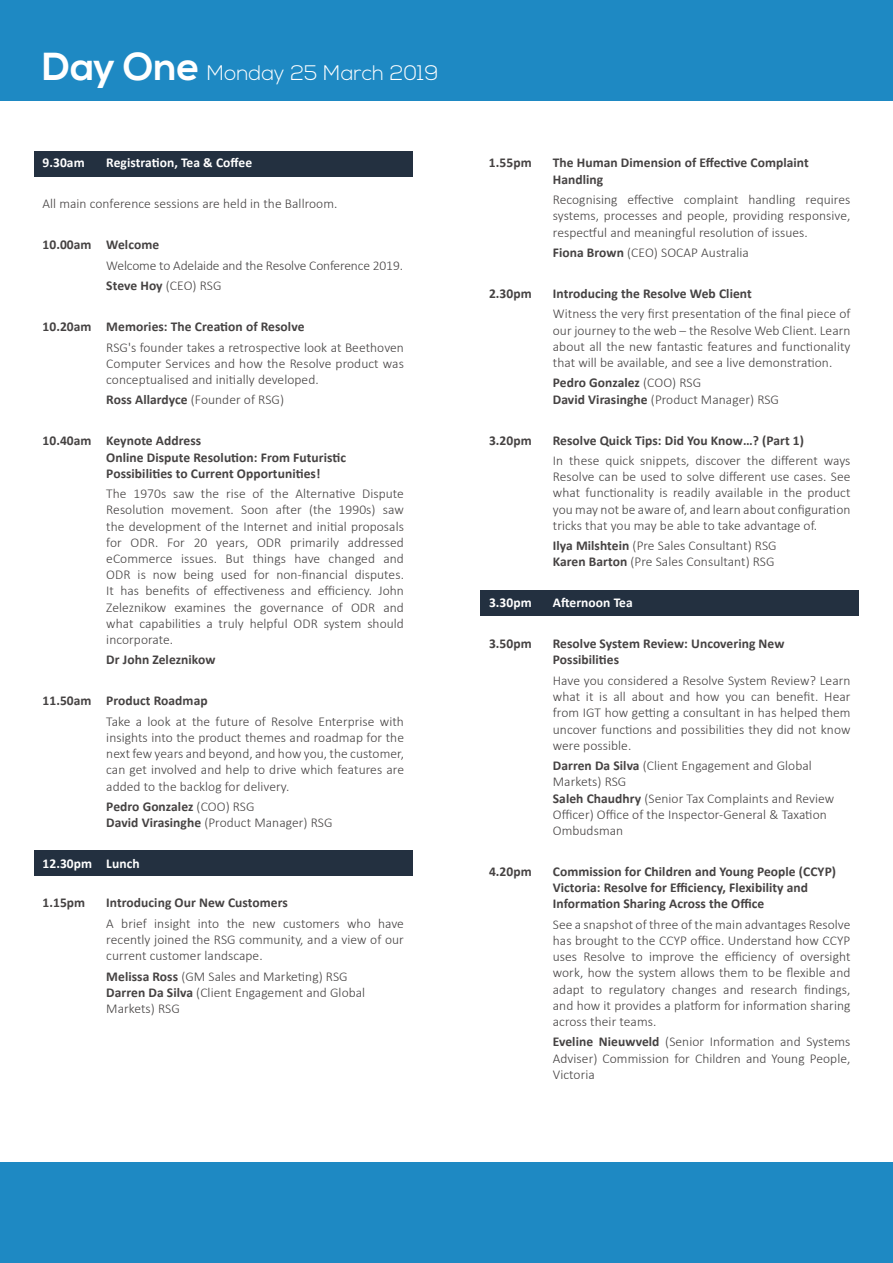
<style>
.page{position:relative;width:893px;height:1263px;background:#fff}
.page>*{position:absolute;margin:0;border:0;box-sizing:border-box;transform-origin:0 0}
.t1{font:700 39px "Nexa";color:#fff}
.t2{font:300 21px "Nexa";color:#fff}
.t3{font:300 13.5px/16.2px "Calibri";letter-spacing:.005em;color:#454242;text-align:justify}
.t4{font:700 13.5px/16.2px "Calibri";letter-spacing:.005em;color:#454242}
.t5{font:700 13.5px "Calibri";letter-spacing:.005em;color:#fff}
.s1{font-weight:700}
.s2{font-weight:300}
</style>
<div class="page">
<div style="left:0;top:0;width:893px;height:101px;background:#1e89c3"></div>
<div style="left:34px;top:151px;width:378px;height:25px;background:#233040"></div>
<div style="left:34px;top:850px;width:378px;height:26px;background:#233040"></div>
<div style="left:480px;top:590px;width:379px;height:25px;background:#233040"></div>
<div style="left:0;top:1162px;width:893px;height:101px;background:#1e89c3"></div>
<h1 class="t1" style="left:43px;top:44px;width:158px">Day One</h1>
<h2 class="t2" style="left:207px;top:60px;width:233px">Monday 25 March 2019</h2>
<p class="t5" style="left:43px;top:153px;width:44px">9.30am</p>
<p class="t5" style="left:106px;top:153px;width:147px">Registration, Tea &amp; Coffee</p>
<p class="t3" style="left:43px;top:196px;width:296px">All main conference sessions are held in the Ballroom.</p>
<p class="t4" style="left:43px;top:237px;width:118px">10.00am Welcome</p>
<p class="t3" style="left:106px;top:255px;width:298px;line-height:20.4px">Welcome to Adelaide and the Resolve Conference 2019.<br><span class="s1">Steve Hoy</span> (CEO) RSG</p>
<p class="t4" style="left:43px;top:318px;width:263px">10.20am Memories: The Creation of Resolve</p>
<p class="t3" style="left:106px;top:339px;width:299px">RSG's founder takes a retrospective look at Beethoven Computer Services and how the Resolve product was conceptualised and initially developed.</p>
<p class="t3" style="left:106px;top:392px;width:179px"><span class="s1">Ross Allardyce</span> (Founder of RSG)</p>
<p class="t4" style="left:106px;top:433px;width:241px;text-indent:-64px">10.40am Keynote Address<br>Online Dispute Resolution: From Futuristic<br>Possibilities to Current Opportunities!</p>
<p class="t3" style="left:106px;top:485px;width:299px">The 1970s saw the rise of the Alternative Dispute Resolution movement. Soon after (the 1990s) saw the development of the Internet and initial proposals for ODR. For 20 years, ODR primarily addressed eCommerce issues. But things have changed and ODR is now being used for non-financial disputes.<br>It has benefits of effectiveness and efficiency. John Zeleznikow examines the governance of ODR and what capabilities a truly helpful ODR system should incorporate.</p>
<p class="t4" style="left:106px;top:652px;width:111px">Dr John Zeleznikow</p>
<p class="t4" style="left:43px;top:693px;width:167px">11.50am Product Roadmap</p>
<p class="t3" style="left:106px;top:713px;width:299px">Take a look at the future of Resolve Enterprise with insights into the product themes and roadmap for the next few years and beyond, and how you, the customer, can get involved and help to drive which features are added to the backlog for delivery.</p>
<p class="t4" style="left:106px;top:798px;width:228px">Pedro Gonzalez <span class="s2">(COO) RSG<br></span>David Virasinghe <span class="s2">(Product Manager) RSG</span></p>
<p class="t5" style="left:43px;top:854px;width:99px">12.30pm Lunch</p>
<p class="t4" style="left:43px;top:894px;width:44px">1.15pm</p>
<p class="t4" style="left:106px;top:894px;width:183px">Introducing Our New Customers</p>
<p class="t3" style="left:106px;top:915px;width:299px">A brief insight into the new customers who have recently joined the RSG community, and a view of our current customer landscape.</p>
<p class="t3" style="left:106px;top:968px;width:261px;text-align:left"><span class="s1">Melissa Ross</span> (GM Sales and Marketing) RSG<br><span class="s1">Darren Da Silva</span> (Client Engagement and Global<br>Markets) RSG</p>
<p class="t4" style="left:489px;top:155px;width:44px">1.55pm</p>
<p class="t4" style="left:553px;top:155px;width:258px">The Human Dimension of Effective Complaint<br>Handling</p>
<p class="t3" style="left:553px;top:191px;width:299px">Recognising effective complaint handling requires systems, processes and people, providing responsive, respectful and meaningful resolution of issues.</p>
<p class="t3" style="left:553px;top:244px;width:198px"><span class="s1">Fiona Brown</span> (CEO) SOCAP Australia</p>
<p class="t4" style="left:489px;top:285px;width:44px">2.30pm</p>
<p class="t4" style="left:553px;top:285px;width:200px">Introducing the Resolve Web Client</p>
<p class="t3" style="left:553px;top:306px;width:299px">Witness the very first presentation of the final piece of our journey to the web – the Resolve Web Client. Learn about all the new fantastic features and functionality that will be available, and see a live demonstration.</p>
<p class="t4" style="left:553px;top:375px;width:228px">Pedro Gonzalez <span class="s2">(COO) RSG<br></span>David Virasinghe <span class="s2">(Product Manager) RSG</span></p>
<p class="t4" style="left:489px;top:432px;width:44px">3.20pm</p>
<p class="t4" style="left:553px;top:432px;width:253px">Resolve Quick Tips: Did You Know…? (Part 1)</p>
<p class="t3" style="left:553px;top:452px;width:299px">In these quick snippets, discover the different ways Resolve can be used to solve different use cases. See what functionality is readily available in the product you may not be aware of, and learn about configuration tricks that you may be able to take advantage of.</p>
<p class="t3" style="left:553px;top:537px;width:225px"><span class="s1">Ilya Milshtein</span> (Pre Sales Consultant) RSG<br><span class="s1">Karen Barton</span> (Pre Sales Consultant) RSG</p>
<p class="t5" style="left:489px;top:593px;width:44px">3.30pm</p>
<p class="t5" style="left:553px;top:593px;width:81px">Afternoon Tea</p>
<p class="t4" style="left:489px;top:635px;width:44px">3.50pm</p>
<p class="t4" style="left:553px;top:635px;width:233px">Resolve System Review: Uncovering New<br>Possibilities</p>
<p class="t3" style="left:553px;top:672px;width:299px">Have you considered a Resolve System Review? Learn what it is all about and how you can benefit. Hear from IGT how getting a consultant in has helped them uncover functions and possibilities they did not know were possible.</p>
<p class="t3" style="left:553px;top:757px;width:283px;text-align:left"><span class="s1">Darren Da Silva</span> (Client Engagement and Global Markets) RSG<br><span class="s1">Saleh Chaudhry</span> (Senior Tax Complaints and Review Officer) Office of the Inspector-General &amp; Taxation Ombudsman</p>
<p class="t4" style="left:489px;top:863px;width:44px">4.20pm</p>
<p class="t4" style="left:553px;top:863px;width:285px">Commission for Children and Young People (CCYP)<br>Victoria: Resolve for Efficiency, Flexibility and<br>Information Sharing Across the Office</p>
<p class="t3" style="left:553px;top:916px;width:299px">See a snapshot of three of the main advantages Resolve has brought to the CCYP office. Understand how CCYP uses Resolve to improve the efficiency of oversight work, how the system allows them to be flexible and adapt to regulatory changes and research findings, and how it provides a platform for information sharing across their teams.</p>
<p class="t3" style="left:553px;top:1034px;width:299px"><span class="s1">Eveline Nieuwveld</span> (Senior Information and Systems Adviser) Commission for Children and Young People, Victoria</p>
</div>
